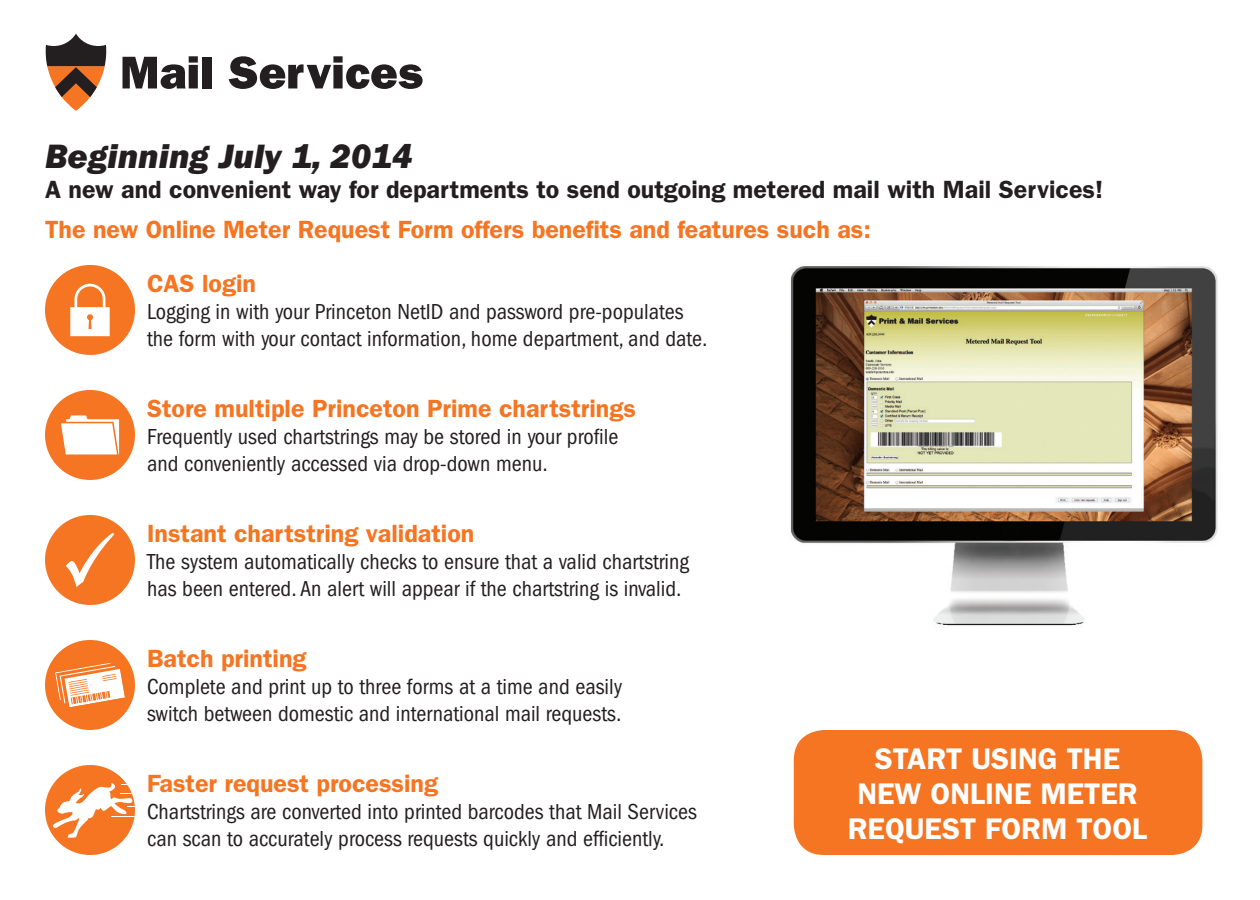
<style>
.page{position:relative;width:1260px;height:900px;background:#fff}
.page>*{position:absolute;margin:0;border:0;box-sizing:border-box;transform-origin:0 0}
.t1{font:italic 800 35px "Franklin Gothic";color:#231f20}
.t2{font:600 30px/35px "Franklin Gothic";color:#fff;text-align:center}
.t3{font:600 25px/40px "Franklin Gothic";color:#231f20}
.Bullets{font:600 25px "Franklin Gothic";color:#f57523}
.Bullets-2{font:condensed 22.5px/27px "Franklin Gothic";color:#231f20}
.s1{color:#f57523}
</style>
<div class="page">
<img style="left:790px;top:266px;width:428px;height:360px">
<div style="left:794px;top:730px;width:408px;height:125px;background:#f57523;border-radius:30px"></div>
<div style="left:45px;top:265px;width:90px;height:90px;background:#f57523;border-radius:50%"></div>
<svg style="left:70px;top:284px;width:40px;height:52px"></svg>
<div style="left:45px;top:390px;width:90px;height:90px;background:#f57523;border-radius:50%"></div>
<svg style="left:61px;top:415px;width:58px;height:39px;background:#fde6d8"></svg>
<div style="left:45px;top:515px;width:90px;height:90px;background:#f57523;border-radius:50%"></div>
<svg style="left:66px;top:533px;width:48px;height:54px"></svg>
<div style="left:45px;top:640px;width:90px;height:90px;background:#f57523;border-radius:50%"></div>
<svg style="left:55px;top:663px;width:70px;height:44px"></svg>
<div style="left:45px;top:765px;width:90px;height:90px;background:#f57523;border-radius:50%"></div>
<svg style="left:52px;top:783px;width:83px;height:55px"></svg>
<svg style="left:46px;top:34px;width:61px;height:77px"></svg>
<svg style="left:123px;top:56px;width:75px;height:33px"></svg>
<div style="left:203px;top:57px;width:9px;height:31px;background:#231f20"></div>
<svg style="left:229px;top:56px;width:194px;height:33px"></svg>
<p class="t1" style="left:45px;top:136px;width:369px">Beginning July 1, 2014</p>
<p class="t3" style="left:45px;top:170px;width:1060px">A new and convenient way for departments to send outgoing metered mail with Mail Services!<br><span class="s1">The new Online Meter Request Form offers benefits and features such as:</span></p>
<p class="Bullets" style="left:147px;top:269px;width:110px">CAS login</p>
<p class="Bullets-2" style="left:147px;top:299px;width:562px">Logging in with your Princeton NetID and password pre-populates the form with your contact information, home department, and date.</p>
<p class="Bullets" style="left:147px;top:394px;width:490px">Store multiple Princeton Prime chartstrings</p>
<p class="Bullets-2" style="left:147px;top:424px;width:473px">Frequently used chartstrings may be stored in your profile and conveniently accessed via drop-down menu.</p>
<p class="Bullets" style="left:147px;top:519px;width:329px">Instant chartstring validation</p>
<p class="Bullets-2" style="left:147px;top:549px;width:544px">The system automatically checks to ensure that a valid chartstring has been entered. An alert will appear if the chartstring is invalid.</p>
<p class="Bullets" style="left:147px;top:644px;width:161px">Batch printing</p>
<p class="Bullets-2" style="left:147px;top:674px;width:476px">Complete and print up to three forms at a time and easily switch between domestic and international mail requests.</p>
<p class="Bullets" style="left:147px;top:769px;width:293px">Faster request processing</p>
<p class="Bullets-2" style="left:147px;top:799px;width:551px">Chartstrings are converted into printed barcodes that Mail Services can scan to accurately process requests quickly and efficiently.</p>
<p class="t2" style="left:848px;top:741px;width:301px">START USING THE<br>NEW ONLINE METER<br>REQUEST FORM TOOL</p>
</div>
